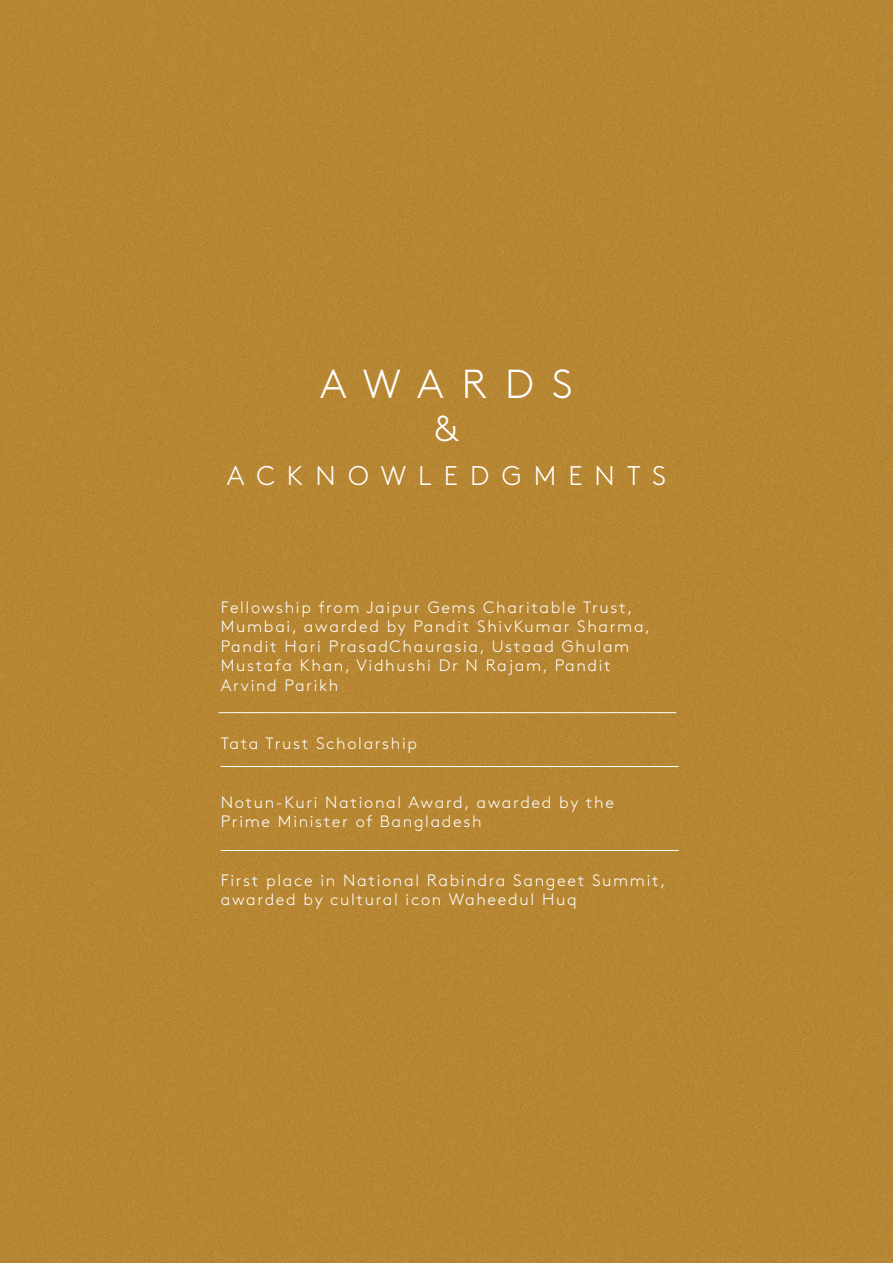
<style>
.page{position:relative;width:893px;height:1263px;background:#b68632}
.page>*{position:absolute;margin:0;border:0;box-sizing:border-box;transform-origin:0 0}
.t1{font:300 40.5px "Brown";letter-spacing:.45em;color:#fff}
.t2{font:300 36px "Brown";color:#fff}
.t3{font:300 27px "Brown";letter-spacing:.45em;color:#fff}
.t4{font:300 16.5px/19.5px "Brown";letter-spacing:.1em;color:#fff}
</style>
<div class="page">
<hr style="left:219px;top:712px;width:457px;height:1px;background:#fff">
<hr style="left:221px;top:766px;width:458px;height:1px;background:#fff">
<hr style="left:221px;top:850px;width:458px;height:1px;background:#fff">
<p class="t1" style="left:320px;top:354px;width:254px">AWARDS</p>
<p class="t2" style="left:435px;top:402px;width:24px">&amp;</p>
<p class="t3" style="left:227px;top:455px;width:441px">ACKNOWLEDGMENTS</p>
<p class="t4" style="left:221px;top:596px;width:431px">Fellowship from Jaipur Gems Charitable Trust, Mumbai, awarded by Pandit ShivKumar Sharma, Pandit Hari PrasadChaurasia, Ustaad Ghulam Mustafa Khan, Vidhushi Dr N Rajam, Pandit</p>
<p class="t4" style="left:221px;top:674px;width:119px">Arvind Parikh</p>
<p class="t4" style="left:221px;top:732px;width:198px">Tata Trust Scholarship</p>
<p class="t4" style="left:221px;top:791px;width:395px">Notun-Kuri National Award, awarded by the</p>
<p class="t4" style="left:221px;top:810px;width:262px">Prime Minister of Bangladesh</p>
<p class="t4" style="left:221px;top:869px;width:446px">First place in National Rabindra Sangeet Summit, awarded by cultural icon Waheedul Huq</p>
</div>
